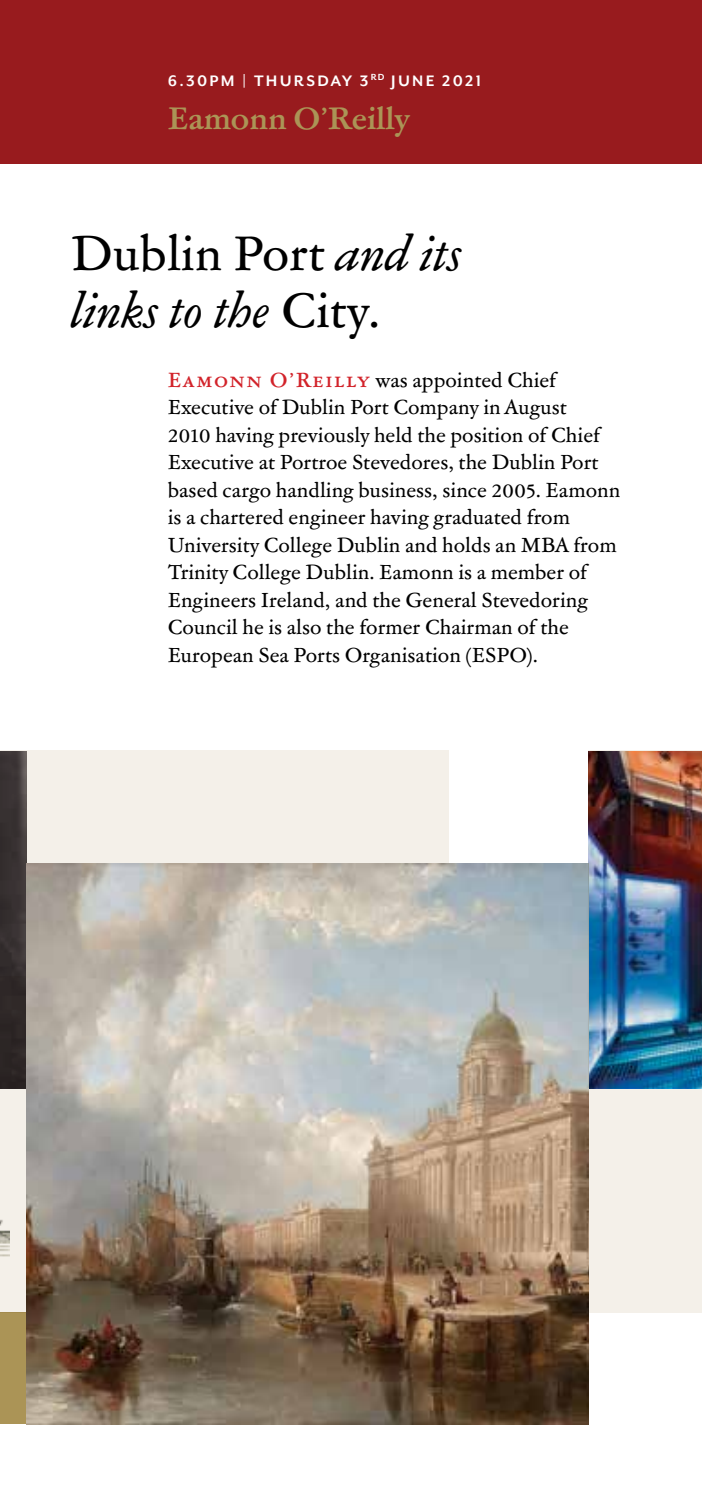
<style>
.page{position:relative;width:702px;height:1489px;background:#fff}
.page>*{position:absolute;margin:0;border:0;box-sizing:border-box;transform-origin:0 0}
.t1{font:italic 47.5px/57px "Garamond ATF Text";color:#000}
.t2{font:700 30px "Garamond ATF Text";color:#ab9456}
.t3{font:20px/27.5px "Garamond ATF Text";color:#000}
.t4{font:700 17.5px "Mr Eaves San OT";letter-spacing:.13em;color:#fff}
.s1{font-style:normal}
.s2{font-weight:500;color:#d2232a}
</style>
<div class="page">
<div style="left:588px;top:1087px;width:114px;height:225px;background:#f4f0e9"></div>
<div style="left:0;top:0;width:702px;height:163px;background:#981b1e"></div>
<div style="left:0;top:976px;width:27px;height:336px;background:#f4f0e9"></div>
<img style="left:0;top:1088px;width:9px;height:169px">
<div style="left:0;top:751px;width:448px;height:336px;background:#f4f0e9"></div>
<div style="left:0;top:1312px;width:26px;height:112px;background:#ab9456"></div>
<img style="left:0;top:751px;width:27px;height:337px">
<img style="left:27px;top:863px;width:561px;height:561px">
<img style="left:588px;top:751px;width:114px;height:336px">
<p class="t4" style="left:168px;top:70px;width:315px">6.30PM | THURSDAY 3<sup>RD</sup> JUNE 2021</p>
<h2 class="t2" style="left:168px;top:96px;width:244px">Eamonn O’Reilly</h2>
<h1 class="t1" style="left:71px;top:226px;width:393px"><span class="s1">Dublin Port</span> and its links to the <span class="s1">City.</span></h1>
<p class="t3" style="left:168px;top:365px;width:454px"><span class="s2">Eamonn O’Reilly</span> was appointed Chief Executive of Dublin Port Company in August<br>2010 having previously held the position of Chief Executive at Portroe Stevedores, the Dublin Port based cargo handling business, since 2005. Eamonn is a chartered engineer having graduated from University College Dublin and holds an MBA from Trinity College Dublin. Eamonn is a member of Engineers Ireland, and the General Stevedoring Council he is also the former Chairman of the European Sea Ports Organisation (ESPO).</p>
</div>
